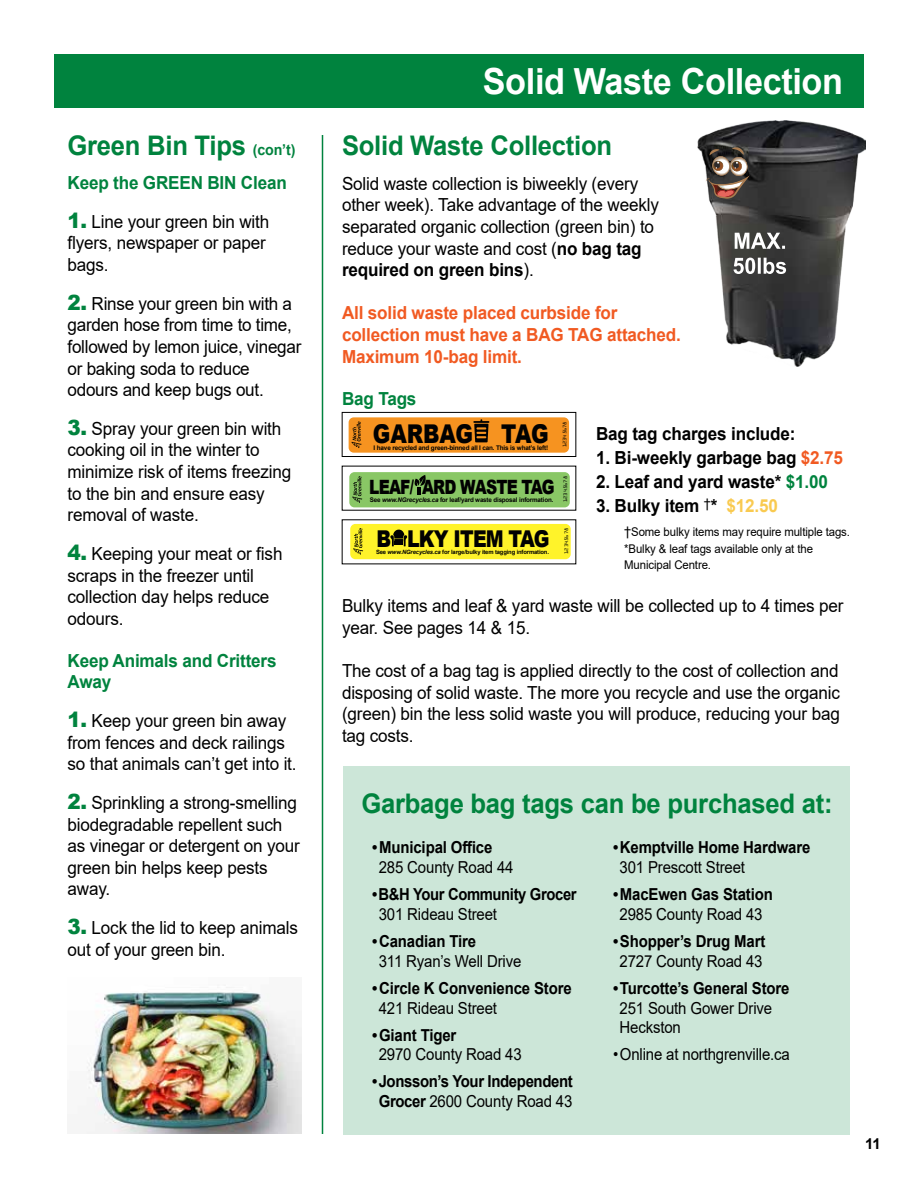
<style>
.page{position:relative;width:918px;height:1188px;background:#fff}
.page>*{position:absolute;margin:0;border:0;box-sizing:border-box;transform-origin:0 0}
.t1{font:700 36px "Arial";letter-spacing:-.01em;color:#fff;scale:.95 1}
.t2{font:700 27px "Arial";letter-spacing:-.01em;color:#00833e;scale:.95 1}
.t3{font:900 25.8px "Arial";letter-spacing:-.015em;color:#010101;scale:.82 1}
.t4{font:900 23.1px "Arial";letter-spacing:-.04em;color:#010101;scale:.82 1}
.t5{font:900 19.65px "Arial";letter-spacing:-.05em;color:#010101;scale:.78 1}
.t6{font:18px/21.6px "Arial";letter-spacing:-.01em;color:#000;scale:.95 1}
.t7{font:700 18px "Arial";letter-spacing:-.01em;color:#000;scale:.95 1}
.t8{font:700 18px/21.6px "Arial";letter-spacing:-.01em;color:#f15a22;scale:.95 1}
.t9{font:700 18px/21px "Arial";letter-spacing:-.01em;color:#00833e;scale:.95 1}
.t10{font:700 16.5px/19.5px "Arial";letter-spacing:-.01em;color:#000;text-align:center;scale:.91 1}
.t11{font:16.5px/19.8px "Arial";letter-spacing:-.01em;color:#000;scale:.91 1}
.t12{font:700 16.5px "Arial";letter-spacing:-.01em;color:#000;scale:.9 1}
.t13{font:700 15px "Arial";color:#000}
.t14{font:12px/16.5px "Arial";letter-spacing:-.01em;color:#000;scale:.95 1}
.t15{font:700 6.3px "Arial";letter-spacing:-.025em;color:#010101}
.t16{font:700 5.85px "Arial";letter-spacing:-.025em;color:#010101}
.t17{font:5.4px "OCRA Extended";color:#010101}
.s1{font-size:15px}
.s2{font-weight:900;font-size:21px;color:#00833e}
.s3{font-weight:700}
.s4{color:#f15a22}
.s5{color:#00833e}
.s6{color:#f9ca50}
.s7{font-size:13.5px}
.s8{font-style:italic}
.s9{font-weight:400}
</style>
<div class="page">
<div style="left:54px;top:54px;width:810px;height:54px;background:#00833e"></div>
<img style="left:697px;top:120px;width:168px;height:246px">
<svg style="left:706px;top:147px;width:44px;height:52px;background:#6c5c53"></svg>
<div style="left:344px;top:766px;width:506px;height:369px;background:#cce6d8"></div>
<div style="left:349px;top:417px;width:220px;height:36px;background:#f69320;border-radius:5px"></div>
<svg style="left:351px;top:421px;width:10px;height:27px"></svg>
<svg style="left:473px;top:419px;width:16px;height:23px"></svg>
<div style="left:342px;top:412px;width:234px;height:45px;border:1px solid #000"></div>
<div style="left:349px;top:472px;width:221px;height:35px;background:#89c765;border-radius:5px"></div>
<svg style="left:352px;top:476px;width:10px;height:27px"></svg>
<svg style="left:415px;top:475px;width:11px;height:19px"></svg>
<div style="left:342px;top:520px;width:234px;height:44px;background:linear-gradient(to right,#fffffe,#fff)"></div>
<div style="left:350px;top:524px;width:221px;height:35px;background:#fff32a;border-radius:5px"></div>
<svg style="left:353px;top:528px;width:10px;height:27px"></svg>
<svg style="left:390px;top:530px;width:17px;height:16px"></svg>
<img style="left:86px;top:987px;width:216px;height:147px">
<hr style="left:322px;top:135px;width:1px;height:999px;background:#00833e">
<svg style="left:733px;top:258px;width:53px;height:16px"></svg>
<svg style="left:735px;top:233px;width:50px;height:16px"></svg>
<h2 class="t2" style="left:68px;top:126px;width:241px">Green Bin Tips <span class="s1">(con’t)</span></h2>
<p class="t9" style="left:68px;top:173px;width:232px">Keep the GREEN BIN Clean</p>
<p class="t6" style="left:68px;top:211px;width:214px"><span class="s2">1.</span> Line your green bin with flyers, newspaper or paper bags.</p>
<p class="t6" style="left:68px;top:293px;width:248px"><span class="s2">2.</span> Rinse your green bin with a garden hose from time to time, followed by lemon juice, vinegar or baking soda to reduce odours and keep bugs out.</p>
<p class="t6" style="left:68px;top:418px;width:237px"><span class="s2">3.</span> Spray your green bin with cooking oil in the winter to minimize risk of items freezing to the bin and ensure easy removal of waste.</p>
<p class="t6" style="left:68px;top:543px;width:228px"><span class="s2">4.</span> Keeping your meat or fish scraps in the freezer until collection day helps reduce odours.</p>
<p class="t9" style="left:68px;top:651px;width:222px">Keep Animals and Critters<br>Away</p>
<p class="t6" style="left:68px;top:710px;width:243px"><span class="s2">1.</span> Keep your green bin away from fences and deck railings so that animals can’t get into it.</p>
<p class="t6" style="left:68px;top:792px;width:246px"><span class="s2">2.</span> Sprinkling a strong-smelling biodegradable repellent such as vinegar or detergent on your green bin helps keep pests away.</p>
<p class="t6" style="left:68px;top:917px;width:244px"><span class="s2">3.</span> Lock the lid to keep animals out of your green bin.</p>
<h1 class="t1" style="left:483px;top:56px;width:381px">Solid Waste Collection</h1>
<h2 class="t2" style="left:342px;top:126px;width:286px">Solid Waste Collection</h2>
<p class="t6" style="left:342px;top:173px;width:335px">Solid waste collection is biweekly (every other week). Take advantage of the weekly separated organic collection (green bin) to reduce your waste and cost (<span class="s3">no bag tag required on green bins</span>).</p>
<p class="t8" style="left:342px;top:302px;width:358px">All solid waste placed curbside for collection must have a BAG TAG attached.<br>Maximum 10-bag limit.</p>
<p class="t9" style="left:342px;top:389px;width:80px">Bag Tags</p>
<p class="t7" style="left:596px;top:421px;width:211px">Bag tag charges include:</p>
<p class="t7" style="left:596px;top:445px;width:261px">1. Bi-weekly garbage bag <span class="s4">$2.75</span></p>
<p class="t7" style="left:596px;top:469px;width:246px">2. Leaf and yard waste* <span class="s5">$1.00</span></p>
<p class="t7" style="left:596px;top:493px;width:193px">3. Bulky item <sup>†</sup>* <span class="s6">$12.50</span></p>
<p class="t14" style="left:624px;top:524px;width:239px"><span class="s7">†</span>Some bulky items may require multiple tags. *Bulky &amp; leaf tags available only at the<br>Municipal Centre.</p>
<p class="t6" style="left:342px;top:595px;width:529px">Bulky items and leaf &amp; yard waste will be collected up to 4 times per year. See pages 14 &amp; 15.</p>
<p class="t6" style="left:342px;top:660px;width:526px;text-align:justify">The cost of a bag tag is applied directly to the cost of collection and disposing of solid waste. The more you recycle and use the organic (green) bin the less solid waste you will produce, reducing your bag tag costs.</p>
<h3 class="t3" style="left:373px;top:415px;width:216px">GARBAG TAG</h3>
<p class="t17" style="left:562px;top:447px;width:28px;rotate:-90deg">12345678</p>
<p class="t15" style="left:374px;top:443px;width:176px">I have recycled and green-binned all I can. This is what’s left!</p>
<p class="t17" style="left:563px;top:502px;width:28px;rotate:-90deg">12345678</p>
<p class="t5" style="left:369px;top:473px;width:239px">LEAF/ ARD WASTE TAG</p>
<p class="t15" style="left:370px;top:495px;width:185px">See <span class="s8">www.NGrecycles.ca</span> for leaf/yard waste disposal information.</p>
<p class="t4" style="left:376px;top:522px;width:213px">B LKY ITEM TAG</p>
<p class="t17" style="left:564px;top:554px;width:28px;rotate:-90deg">12345678</p>
<p class="t16" style="left:376px;top:548px;width:174px">See <span class="s8">www.NGrecycles.ca</span> for large/bulky item tagging information.</p>
<h2 class="t2" style="left:361px;top:785px;width:497px">Garbage bag tags can be purchased at:</h2>
<p class="t10" style="left:372px;top:838px;width:134px">•Municipal Office</p>
<p class="t11" style="left:379px;top:857px;width:150px">285 County Road 44</p>
<p class="t12" style="left:372px;top:883px;width:229px">•B&amp;H Your Community Grocer</p>
<p class="t11" style="left:379px;top:904px;width:132px">301 Rideau Street</p>
<p class="t10" style="left:372px;top:932px;width:116px">•Canadian Tire</p>
<p class="t11" style="left:379px;top:951px;width:158px">311 Ryan’s Well Drive</p>
<p class="t10" style="left:372px;top:978px;width:221px">•Circle K Convenience Store</p>
<p class="t11" style="left:379px;top:998px;width:132px">421 Rideau Street</p>
<p class="t10" style="left:372px;top:1025px;width:94px">•Giant Tiger</p>
<p class="t11" style="left:379px;top:1045px;width:159px">2970 County Road 43</p>
<p class="t10" style="left:372px;top:1072px;width:222px">•Jonsson’s Your Independent<br>Grocer <span class="s9">2600 County Road 43</span></p>
<p class="t10" style="left:613px;top:838px;width:218px">•Kemptville Home Hardware</p>
<p class="t11" style="left:620px;top:857px;width:139px">301 Prescott Street</p>
<p class="t10" style="left:613px;top:885px;width:177px">•MacEwen Gas Station</p>
<p class="t11" style="left:620px;top:904px;width:159px">2985 County Road 43</p>
<p class="t10" style="left:613px;top:932px;width:169px">•Shopper’s Drug Mart</p>
<p class="t11" style="left:620px;top:951px;width:159px">2727 County Road 43</p>
<p class="t10" style="left:613px;top:978px;width:195px">•Turcotte’s General Store</p>
<p class="t11" style="left:620px;top:998px;width:169px">251 South Gower Drive<br>Heckston</p>
<p class="t11" style="left:613px;top:1045px;width:196px">•Online at northgrenville.ca</p>
<p class="t13" style="left:865px;top:1133px;width:17px">11</p>
</div>
